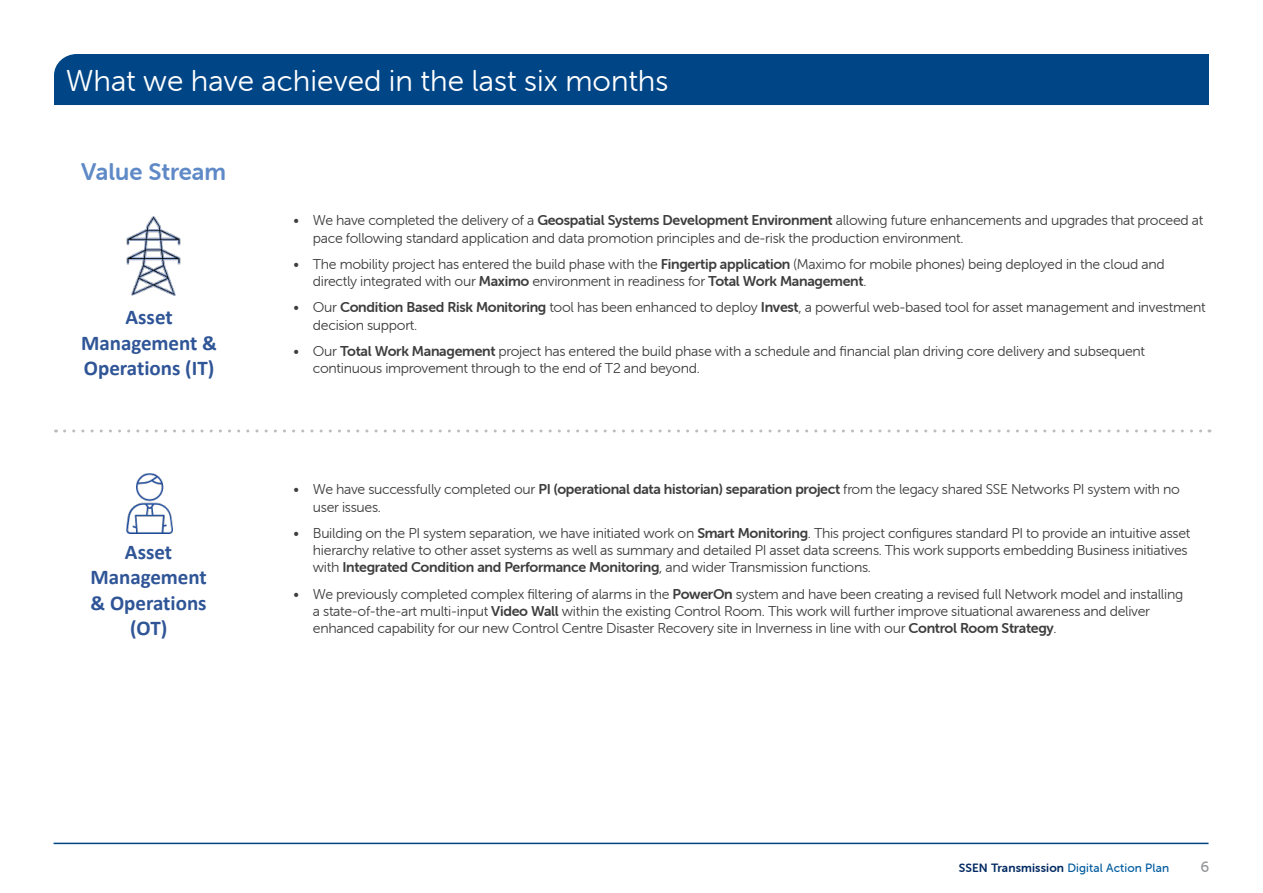
<style>
.page{position:relative;width:1263px;height:893px;background:#fff}
.page>*{position:absolute;margin:0;border:0;box-sizing:border-box;transform-origin:0 0}
.t1{font:30px "Museo Sans Rounded 300";color:#fff}
.t2{font:24px "Museo Sans Rounded 700";color:#5f8ac7}
.t3{font:700 21px/25.5px "Calibri";color:#2f5597;text-align:center}
.t4{font:15px "Museo Sans Rounded 500";color:#94969a}
.t5{font:14.25px/17.2px "Museo Sans Rounded 300";letter-spacing:-.02em;color:#3e3e3f}
.t6{font:12px "Museo Sans Rounded 500";letter-spacing:.01em;color:#015b9e}
.s1{font-family:"Museo Sans Rounded 700"}
.s2{font-family:"Museo Sans Rounded 700";color:#002961}
</style>
<div class="page">
<hr style="left:54px;top:843px;width:1154px;height:1px;background:#004687">
<div style="left:54px;top:54px;width:1155px;height:51px;background:#004687"></div>
<svg style="left:65px;top:429px;width:1145px;height:3px"></svg>
<img style="left:126px;top:216px;width:55px;height:80px">
<img style="left:127px;top:473px;width:46px;height:60px">
<p class="t1" style="left:66px;top:65px;width:604px">What we have achieved in the last six months</p>
<p class="t2" style="left:81px;top:158px;width:146px">Value Stream</p>
<p class="t3" style="left:81px;top:304px;width:137px">Asset<br>Management &amp;<br>Operations (IT)</p>
<p class="t3" style="left:90px;top:539px;width:118px">Asset<br>Management &amp; Operations (OT)</p>
<p class="t5" style="left:313px;top:212px;width:892px;text-indent:-19px">• We have completed the delivery of a <span class="s1">Geospatial Systems Development Environment</span> allowing future enhancements and upgrades that proceed at pace following standard application and data promotion principles and de-risk the production environment.</p>
<p class="t5" style="left:313px;top:256px;width:853px;text-indent:-19px">• The mobility project has entered the build phase with the <span class="s1">Fingertip application</span> (Maximo for mobile phones) being deployed in the cloud and directly integrated with our <span class="s1">Maximo</span> environment in readiness for <span class="s1">Total Work Management</span>.</p>
<p class="t5" style="left:313px;top:299px;width:894px;text-indent:-19px">• Our <span class="s1">Condition Based Risk Monitoring</span> tool has been enhanced to deploy <span class="s1">Invest</span>, a powerful web-based tool for asset management and investment decision support.</p>
<p class="t5" style="left:313px;top:343px;width:833px;text-indent:-19px">• Our <span class="s1">Total Work Management</span> project has entered the build phase with a schedule and financial plan driving core delivery and subsequent continuous improvement through to the end of T2 and beyond.</p>
<p class="t5" style="left:313px;top:481px;width:868px;text-indent:-19px">• We have successfully completed our <span class="s1">PI (operational data historian) separation project</span> from the legacy shared SSE Networks PI system with no user issues.</p>
<p class="t5" style="left:313px;top:524px;width:879px;text-indent:-19px">• Building on the PI system separation, we have initiated work on <span class="s1">Smart Monitoring</span>. This project configures standard PI to provide an intuitive asset hierarchy relative to other asset systems as well as summary and detailed PI asset data screens. This work supports embedding Business initiatives with <span class="s1">Integrated Condition and Performance Monitoring</span>, and wider Transmission functions.</p>
<p class="t5" style="left:313px;top:585px;width:872px;text-indent:-19px">• We previously completed complex filtering of alarms in the <span class="s1">PowerOn</span> system and have been creating a revised full Network model and installing a state-of-the-art multi-input <span class="s1">Video Wall</span> within the existing Control Room. This work will further improve situational awareness and deliver enhanced capability for our new Control Centre Disaster Recovery site in Inverness in line with our <span class="s1">Control Room Strategy</span>.</p>
<p class="t6" style="left:959px;top:861px;width:212px"><span class="s2">SSEN Transmission</span> Digital Action Plan</p>
<p class="t4" style="left:1200px;top:858px;width:10px">6</p>
</div>
